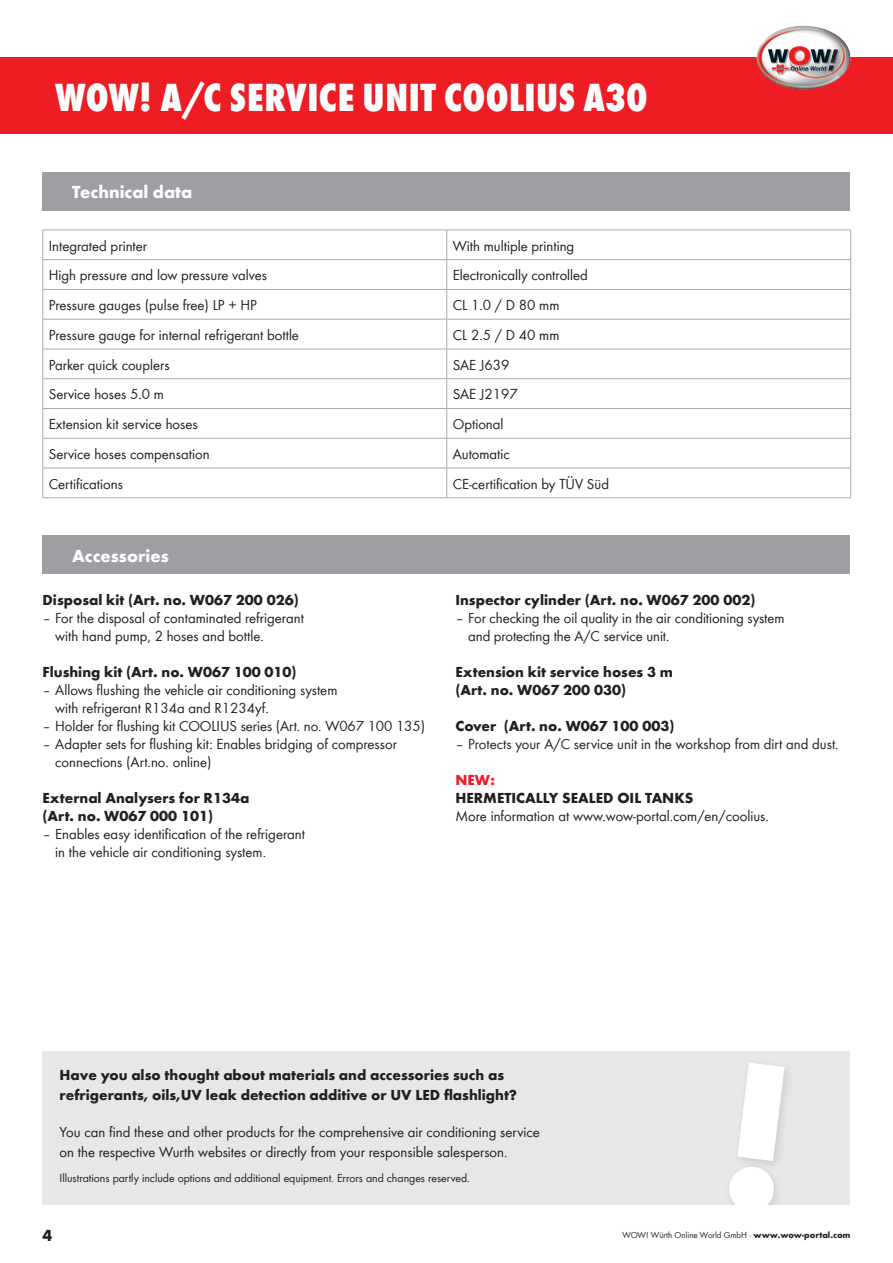
<style>
.page{position:relative;width:893px;height:1263px;background:#fff}
.page>*{position:absolute;margin:0;border:0;box-sizing:border-box;transform-origin:0 0}
.t1{font:800 condensed 40.5px "Wuerth";letter-spacing:.01em;color:#fff}
.t2{font:700 18px "Wuerth";color:#fff}
.t3{font:700 16.5px "Wuerth";color:#231f20}
.t4{font:15px/18px "Wuerth";color:#231f20}
.t5{font:700 15px/18px "Wuerth";color:#231f20}
.t6{font:700 15px "Wuerth";color:#ee1d23}
.t7{font:12px "Wuerth";color:#231f20}
.t8{font:9px "Wuerth";color:#231f20}
.s1{font-weight:700}
</style>
<div class="page">
<hr style="left:43px;top:230px;width:404px;height:1px;background:#a8a9ad">
<hr style="left:447px;top:230px;width:404px;height:1px;background:#a8a9ad">
<hr style="left:43px;top:259px;width:404px;height:1px;background:#a8a9ad">
<hr style="left:447px;top:259px;width:404px;height:1px;background:#a8a9ad">
<hr style="left:43px;top:289px;width:404px;height:1px;background:#a8a9ad">
<svg style="left:43px;top:230px;width:1px;height:89px"></svg>
<hr style="left:447px;top:289px;width:404px;height:1px;background:#a8a9ad">
<svg style="left:446px;top:230px;width:1px;height:89px"></svg>
<svg style="left:850px;top:230px;width:1px;height:89px"></svg>
<hr style="left:43px;top:319px;width:404px;height:1px;background:#a8a9ad">
<hr style="left:43px;top:319px;width:1px;height:30px;background:#a8a9ad">
<hr style="left:447px;top:319px;width:404px;height:1px;background:#a8a9ad">
<hr style="left:446px;top:319px;width:1px;height:30px;background:#a8a9ad">
<hr style="left:850px;top:319px;width:1px;height:30px;background:#a8a9ad">
<hr style="left:43px;top:349px;width:404px;height:1px;background:#a8a9ad">
<hr style="left:447px;top:349px;width:404px;height:1px;background:#a8a9ad">
<hr style="left:43px;top:378px;width:404px;height:1px;background:#a8a9ad">
<hr style="left:447px;top:378px;width:404px;height:1px;background:#a8a9ad">
<hr style="left:43px;top:408px;width:404px;height:1px;background:#a8a9ad">
<svg style="left:43px;top:349px;width:1px;height:89px"></svg>
<hr style="left:447px;top:408px;width:404px;height:1px;background:#a8a9ad">
<svg style="left:446px;top:349px;width:1px;height:89px"></svg>
<svg style="left:850px;top:349px;width:1px;height:89px"></svg>
<hr style="left:43px;top:438px;width:404px;height:1px;background:#a8a9ad">
<hr style="left:43px;top:438px;width:1px;height:30px;background:#a8a9ad">
<hr style="left:447px;top:438px;width:404px;height:1px;background:#a8a9ad">
<hr style="left:446px;top:438px;width:1px;height:30px;background:#a8a9ad">
<hr style="left:850px;top:438px;width:1px;height:30px;background:#a8a9ad">
<hr style="left:43px;top:468px;width:404px;height:1px;background:#a8a9ad">
<svg style="left:43px;top:468px;width:1px;height:29px"></svg>
<hr style="left:447px;top:468px;width:404px;height:1px;background:#a8a9ad">
<svg style="left:446px;top:468px;width:1px;height:29px"></svg>
<svg style="left:850px;top:468px;width:1px;height:29px"></svg>
<hr style="left:43px;top:497px;width:404px;height:1px;background:#a8a9ad">
<hr style="left:447px;top:497px;width:404px;height:1px;background:#a8a9ad">
<div style="left:43px;top:172px;width:807px;height:38px;background:#9d9fa2"></div>
<div style="left:43px;top:536px;width:807px;height:38px;background:#9d9fa2"></div>
<div style="left:0;top:57px;width:893px;height:77px;background:#ee1d23"></div>
<img style="left:757px;top:26px;width:93px;height:63px">
<div style="left:43px;top:1051px;width:807px;height:154px;background:#e6e7e9"></div>
<div style="left:724px;top:1058px;width:71px;height:164px;background:#231f20;opacity:.14"></div>
<div style="left:711px;top:1205px;width:67px;height:15px;background:#fff"></div>
<svg style="left:727px;top:1062px;width:62px;height:152px"></svg>
<h1 class="t1" style="left:55px;top:69px;width:594px">WOW! A/C SERVICE UNIT COOLIUS A30</h1>
<p class="t2" style="left:72px;top:179px;width:122px">Technical data</p>
<p class="t4" style="left:49px;top:236px;width:100px">Integrated printer</p>
<p class="t4" style="left:453px;top:236px;width:123px">With multiple printing</p>
<p class="t4" style="left:49px;top:266px;width:220px">High pressure and low pressure valves</p>
<p class="t4" style="left:453px;top:266px;width:137px">Electronically controlled</p>
<p class="t4" style="left:49px;top:295px;width:210px">Pressure gauges (pulse free) LP + HP</p>
<p class="t4" style="left:453px;top:295px;width:108px">CL 1.0 / D 80 mm</p>
<p class="t4" style="left:49px;top:325px;width:252px">Pressure gauge for internal refrigerant bottle</p>
<p class="t4" style="left:453px;top:325px;width:108px">CL 2.5 / D 40 mm</p>
<p class="t4" style="left:49px;top:355px;width:122px">Parker quick couplers</p>
<p class="t4" style="left:453px;top:355px;width:58px">SAE J639</p>
<p class="t4" style="left:49px;top:385px;width:117px">Service hoses 5.0 m</p>
<p class="t4" style="left:453px;top:385px;width:66px">SAE J2197</p>
<p class="t4" style="left:49px;top:414px;width:151px">Extension kit service hoses</p>
<p class="t4" style="left:453px;top:414px;width:52px">Optional</p>
<p class="t4" style="left:49px;top:444px;width:162px">Service hoses compensation</p>
<p class="t4" style="left:453px;top:444px;width:59px">Automatic</p>
<p class="t4" style="left:49px;top:474px;width:76px">Certifications</p>
<p class="t4" style="left:453px;top:474px;width:158px">CE-certification by TÜV Süd</p>
<p class="t2" style="left:72px;top:543px;width:98px">Accessories</p>
<p class="t5" style="left:43px;top:590px;width:258px">Disposal kit (Art. no. W067 200 026)</p>
<p class="t4" style="left:55px;top:608px;width:250px;text-indent:-13px">– For the disposal of contaminated refrigerant with hand pump, 2 hoses and bottle.</p>
<p class="t5" style="left:43px;top:662px;width:256px">Flushing kit (Art. no. W067 100 010)</p>
<p class="t4" style="left:55px;top:680px;width:284px;text-indent:-13px">– Allows flushing the vehicle air conditioning system with refrigerant R134a and R1234yf.</p>
<p class="t4" style="left:43px;top:716px;width:384px">– Holder for flushing kit COOLIUS series (Art. no. W067 100 135)</p>
<p class="t4" style="left:55px;top:734px;width:343px;text-indent:-13px">– Adapter sets for flushing kit: Enables bridging of compressor connections (Art.no. online)</p>
<p class="t5" style="left:43px;top:788px;width:208px">External Analysers for R134a (Art. no. W067 000 101)</p>
<p class="t4" style="left:55px;top:824px;width:251px;text-indent:-13px">– Enables easy identification of the refrigerant in the vehicle air conditioning system.</p>
<p class="t5" style="left:455px;top:590px;width:301px">Inspector cylinder (Art. no. W067 200 002)</p>
<p class="t4" style="left:468px;top:608px;width:318px;text-indent:-13px">– For checking the oil quality in the air conditioning system and protecting the A/C service unit.</p>
<p class="t5" style="left:455px;top:662px;width:219px">Extension kit service hoses 3 m (Art. no. W067 200 030)</p>
<p class="t5" style="left:455px;top:716px;width:220px">Cover (Art. no. W067 100 003)</p>
<p class="t4" style="left:455px;top:734px;width:385px">– Protects your A/C service unit in the workshop from dirt and dust.</p>
<p class="t6" style="left:455px;top:769px;width:41px">NEW:</p>
<p class="t5" style="left:455px;top:788px;width:239px">HERMETICALLY SEALED OIL TANKS</p>
<p class="t4" style="left:455px;top:806px;width:315px">More information at www.wow-portal.com/en/coolius.</p>
<p class="t5" style="left:60px;top:1064px;width:459px;line-height:19.5px">Have you also thought about materials and accessories such as refrigerants, oils,UV leak detection additive or UV LED flashlight?</p>
<p class="t4" style="left:60px;top:1121px;width:482px;line-height:19.5px">You can find these and other products for the comprehensive air conditioning service on the respective Wurth websites or directly from your responsible salesperson.</p>
<p class="t7" style="left:60px;top:1170px;width:412px">Illustrations partly include options and additional equipment. Errors and changes reserved.</p>
<p class="t3" style="left:43px;top:1223px;width:11px">4</p>
<p class="t8" style="left:622px;top:1228px;width:229px">WOW! Würth Online World GmbH · <span class="s1">www.wow-portal.com</span></p>
</div>
